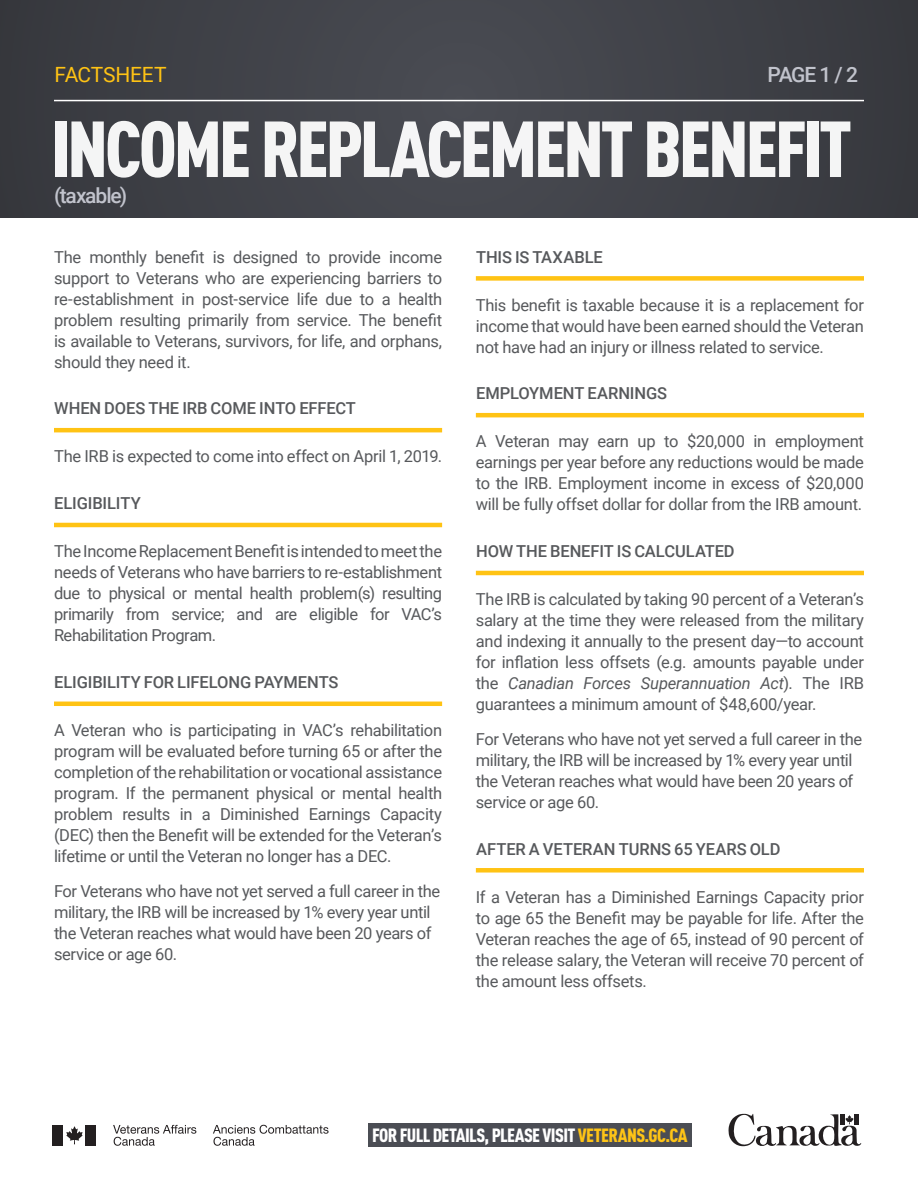
<style>
.page{position:relative;width:918px;height:1188px;background:#fff}
.page>*{position:absolute;margin:0;border:0;box-sizing:border-box;transform-origin:0 0}
.t1{font:900 78px "DIN Cond";letter-spacing:-.045em;color:#fff}
.t2{font:500 21px "Roboto";letter-spacing:-.05em;color:#c1c3cc}
.t3{font:21px "Roboto";letter-spacing:-.015em;color:#ffc314}
.t4{font:900 18.9px "DIN Cond";letter-spacing:-.03em;color:#fff}
.t5{font:16.5px/21px "Roboto";letter-spacing:-.02em;color:#57595c;text-align:justify}
.t6{font:500 16.5px "Roboto";letter-spacing:-.01em;color:#57595c}
.s1{font-style:italic}
.s2{color:#fec416}
</style>
<div class="page">
<div style="left:0;top:0;width:918px;height:217px;background:#404248"></div>
<hr style="left:54px;top:100px;width:810px;height:1px;background:#fff">
<hr style="left:54px;top:428px;width:388px;height:4px;background:#ffc314">
<hr style="left:54px;top:523px;width:388px;height:4px;background:#ffc314">
<hr style="left:54px;top:702px;width:388px;height:4px;background:#ffc314">
<div style="left:476px;top:276px;width:388px;height:5px;background:#ffc314"></div>
<hr style="left:476px;top:413px;width:388px;height:4px;background:#ffc314">
<hr style="left:476px;top:571px;width:388px;height:4px;background:#ffc314">
<div style="left:476px;top:868px;width:388px;height:5px;background:#ffc314"></div>
<div style="left:369px;top:1123px;width:323px;height:24px;background:#4b4d54"></div>
<svg style="left:728px;top:1114px;width:133px;height:33px"></svg>
<svg style="left:113px;top:1125px;width:83px;height:21px"></svg>
<svg style="left:213px;top:1125px;width:116px;height:21px"></svg>
<div style="left:53px;top:1125px;width:10px;height:21px;background:#231f20"></div>
<div style="left:86px;top:1125px;width:10px;height:21px;background:#231f20"></div>
<svg style="left:66px;top:1126px;width:17px;height:18px"></svg>
<p class="t3" style="left:54px;top:59px;width:114px">FACTSHEET</p>
<p class="t2" style="left:768px;top:59px;width:92px">PAGE 1 / 2</p>
<h1 class="t1" style="left:51px;top:100px;width:802px">INCOME REPLACEMENT BENEFIT</h1>
<p class="t2" style="left:54px;top:181px;width:75px">(taxable)</p>
<p class="t5" style="left:54px;top:246px;width:390px">The monthly benefit is designed to provide income support to Veterans who are experiencing barriers to re-establishment in post-service life due to a health problem resulting primarily from service. The benefit is available to Veterans, survivors, for life, and orphans, should they need it.</p>
<p class="t6" style="left:54px;top:397px;width:303px">WHEN DOES THE IRB COME INTO EFFECT</p>
<p class="t5" style="left:54px;top:445px;width:390px">The IRB is expected to come into effect on April 1, 2019.</p>
<p class="t6" style="left:54px;top:492px;width:88px">ELIGIBILITY</p>
<p class="t5" style="left:54px;top:540px;width:390px">The Income Replacement Benefit is intended to meet the needs of Veterans who have barriers to re-establishment due to physical or mental health problem(s) resulting primarily from service; and are eligible for VAC’s Rehabilitation Program.</p>
<p class="t6" style="left:54px;top:671px;width:286px">ELIGIBILITY FOR LIFELONG PAYMENTS</p>
<p class="t5" style="left:54px;top:719px;width:390px">A Veteran who is participating in VAC’s rehabilitation program will be evaluated before turning 65 or after the completion of the rehabilitation or vocational assistance program. If the permanent physical or mental health problem results in a Diminished Earnings Capacity (DEC) then the Benefit will be extended for the Veteran’s lifetime or until the Veteran no longer has a DEC.</p>
<p class="t5" style="left:54px;top:880px;width:388px;text-align:left">For Veterans who have not yet served a full career in the military, the IRB will be increased by 1% every year until the Veteran reaches what would have been 20 years of service or age 60.</p>
<p class="t6" style="left:476px;top:245px;width:128px">THIS IS TAXABLE</p>
<p class="t5" style="left:476px;top:294px;width:390px">This benefit is taxable because it is a replacement for income that would have been earned should the Veteran not have had an injury or illness related to service.</p>
<p class="t6" style="left:476px;top:382px;width:192px">EMPLOYMENT EARNINGS</p>
<p class="t5" style="left:476px;top:430px;width:390px">A Veteran may earn up to $20,000 in employment earnings per year before any reductions would be made to the IRB. Employment income in excess of $20,000 will be fully offset dollar for dollar from the IRB amount.</p>
<p class="t6" style="left:476px;top:540px;width:260px">HOW THE BENEFIT IS CALCULATED</p>
<p class="t5" style="left:476px;top:588px;width:390px">The IRB is calculated by taking 90 percent of a Veteran’s salary at the time they were released from the military and indexing it annually to the present day—to account for inflation less offsets (e.g. amounts payable under the <span class="s1">Canadian Forces Superannuation Act</span>). The IRB guarantees a minimum amount of $48,600/year.</p>
<p class="t5" style="left:476px;top:728px;width:388px;text-align:left">For Veterans who have not yet served a full career in the military, the IRB will be increased by 1% every year until the Veteran reaches what would have been 20 years of service or age 60.</p>
<p class="t6" style="left:476px;top:837px;width:306px">AFTER A VETERAN TURNS 65 YEARS OLD</p>
<p class="t5" style="left:476px;top:886px;width:390px">If a Veteran has a Diminished Earnings Capacity prior to age 65 the Benefit may be payable for life. After the Veteran reaches the age of 65, instead of 90 percent of the release salary, the Veteran will receive 70 percent of the amount less offsets.</p>
<p class="t4" style="left:372px;top:1123px;width:317px">FOR FULL DETAILS, PLEASE VISIT <span class="s2">VETERANS.GC.CA</span></p>
</div>
